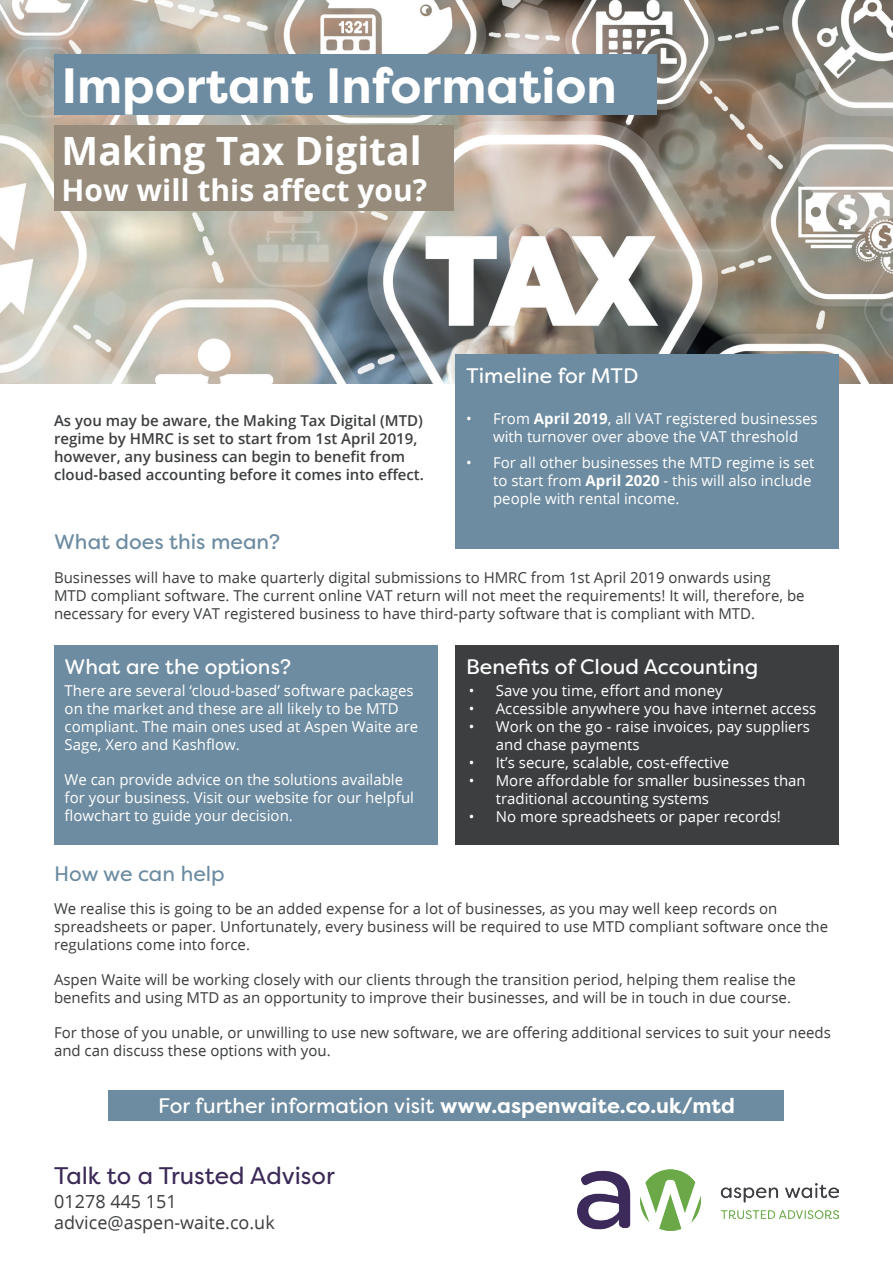
<style>
.page{position:relative;width:893px;height:1263px;background:#fff}
.page>*{position:absolute;margin:0;border:0;box-sizing:border-box;transform-origin:0 0}
.t1{font:700 49.5px "Filson Pro";color:#fff}
.t2{font:700 39px "Open Sans";color:#fff}
.t3{font:700 30px "Open Sans";color:#fff}
.t4{font:24px "Filson Pro";color:#3b2957}
.t5{font:21px "Filson Soft";color:#fff}
.t6{font:21px "Filson Soft";color:#6c8ca1}
.t7{font:21px "Filson Pro";letter-spacing:-.005em;color:#6c8ca1}
.t8{font:18px/21.6px "Open Sans";color:#3c3e40}
.t9{font:15px/18px "Open Sans";color:#3c3e40}
.t10{font:15px/18px "Open Sans";color:#fff}
.t11{font:600 15px/18px "Open Sans";color:#3c3e40}
.s1{font-weight:700}
.s2{font-family:"Filson Pro";font-weight:700}
</style>
<div class="page">
<img style="left:0;top:0;width:893px;height:384px">
<div style="left:54px;top:54px;width:602px;height:61px;background:#6d8ca1"></div>
<div style="left:54px;top:125px;width:399px;height:85px;background:#978c7b"></div>
<div style="left:54px;top:645px;width:383px;height:199px;background:#6d8ca1"></div>
<div style="left:108px;top:1090px;width:676px;height:31px;background:#6d8ca1"></div>
<img style="left:577px;top:1169px;width:262px;height:61px">
<div style="left:455px;top:645px;width:384px;height:199px;background:#3c3e40"></div>
<div style="left:455px;top:354px;width:384px;height:195px;background:#6d8ca1"></div>
<h1 class="t1" style="left:61px;top:54px;width:557px">Important Information</h1>
<h2 class="t2" style="left:62px;top:123px;width:362px">Making Tax Digital</h2>
<h3 class="t3" style="left:62px;top:169px;width:367px">How will this affect you?</h3>
<p class="t11" style="left:54px;top:411px;width:371px">As you may be aware, the Making Tax Digital (MTD) regime by HMRC is set to start from 1st April 2019, however, any business can begin to benefit from cloud-based accounting before it comes into effect.</p>
<h3 class="t6" style="left:54px;top:528px;width:227px">What does this mean?</h3>
<h3 class="t5" style="left:466px;top:362px;width:174px">Timeline for MTD</h3>
<p class="t10" style="left:466px;top:409px;width:353px;text-align:center">• From <span class="s1">April 2019</span>, all VAT registered businesses with turnover over above the VAT threshold</p>
<p class="t10" style="left:493px;top:454px;width:323px;text-indent:-27px">• For all other businesses the MTD regime is set to start from <span class="s1">April 2020</span> - this will also include people with rental income.</p>
<p class="t9" style="left:54px;top:568px;width:752px">Businesses will have to make quarterly digital submissions to HMRC from 1st April 2019 onwards using<br>MTD compliant software. The current online VAT return will not meet the requirements! It will, therefore, be necessary for every VAT registered business to have third-party software that is compliant with MTD.</p>
<h3 class="t5" style="left:65px;top:653px;width:228px">What are the options?</h3>
<p class="t10" style="left:65px;top:681px;width:355px">There are several ‘cloud-based’ software packages on the market and these are all likely to be MTD compliant. The main ones used at Aspen Waite are Sage, Xero and Kashflow.</p>
<p class="t10" style="left:65px;top:770px;width:351px">We can provide advice on the solutions available for your business. Visit our website for our helpful flowchart to guide your decision.</p>
<h3 class="t7" style="left:54px;top:860px;width:172px">How we can help</h3>
<h3 class="t5" style="left:466px;top:653px;width:294px">Benefits of Cloud Accounting</h3>
<p class="t10" style="left:469px;top:681px;width:255px">• Save you time, effort and money</p>
<p class="t10" style="left:469px;top:699px;width:349px">• Accessible anywhere you have internet access</p>
<p class="t10" style="left:496px;top:717px;width:316px;text-indent:-27px">• Work on the go - raise invoices, pay suppliers and chase payments</p>
<p class="t10" style="left:469px;top:753px;width:262px">• It’s secure, scalable, cost-effective</p>
<p class="t10" style="left:496px;top:771px;width:312px;text-indent:-27px">• More affordable for smaller businesses than traditional accounting systems</p>
<p class="t10" style="left:469px;top:807px;width:314px">• No more spreadsheets or paper records!</p>
<p class="t9" style="left:54px;top:899px;width:776px">We realise this is going to be an added expense for a lot of businesses, as you may well keep records on spreadsheets or paper. Unfortunately, every business will be required to use MTD compliant software once the regulations come into force.</p>
<p class="t9" style="left:54px;top:970px;width:743px">Aspen Waite will be working closely with our clients through the transition period, helping them realise the benefits and using MTD as an opportunity to improve their businesses, and will be in touch in due course.</p>
<p class="t9" style="left:54px;top:1023px;width:778px">For those of you unable, or unwilling to use new software, we are offering additional services to suit your needs and can discuss these options with you.</p>
<h3 class="t5" style="left:158px;top:1092px;width:578px">For further information visit <span class="s2">www.aspenwaite.co.uk/mtd</span></h3>
<h3 class="t4" style="left:54px;top:1159px;width:282px">Talk to a Trusted Advisor</h3>
<p class="t8" style="left:54px;top:1190px;width:222px">01278 445 151 advice@aspen-waite.co.uk</p>
</div>
